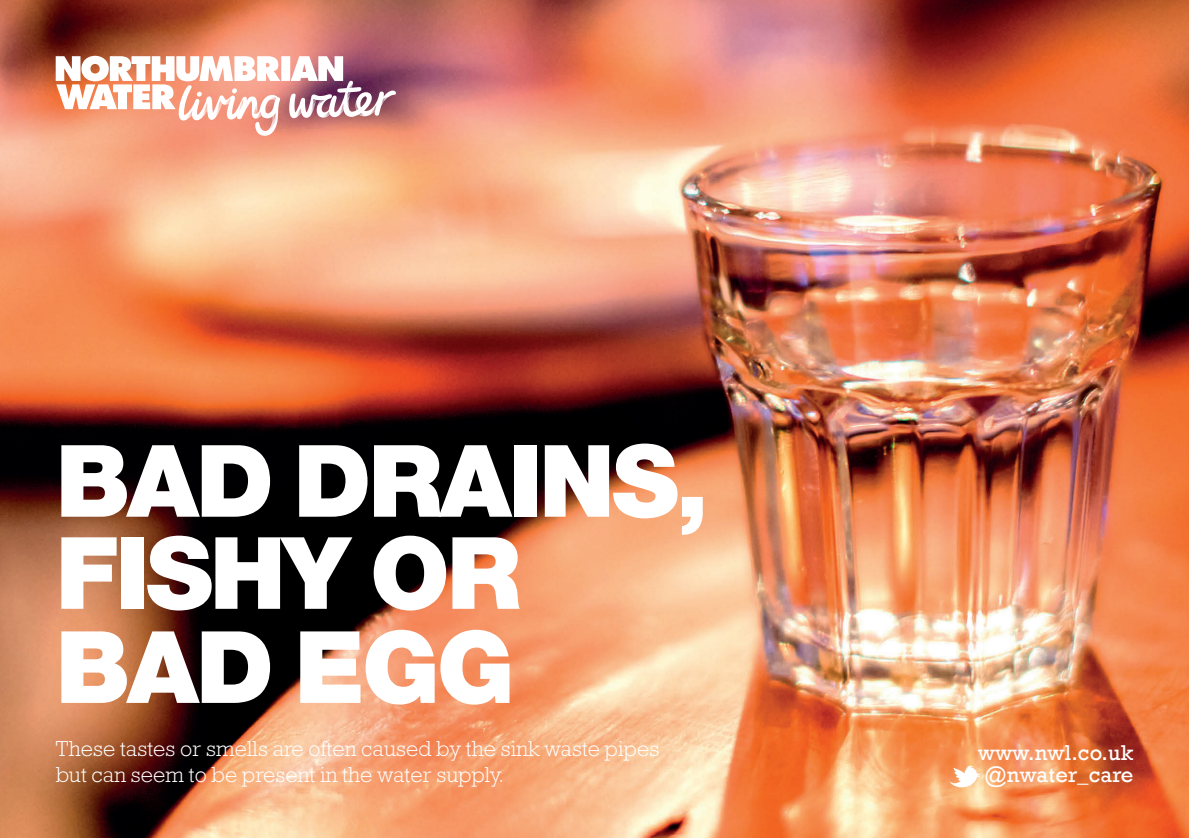
<style>
.page{position:relative;width:1189px;height:838px;background:#fff}
.page>*{position:absolute;margin:0;border:0;box-sizing:border-box;transform-origin:0 0}
.t1{font:100px/93px "Helvetica Neue Black WHAM";letter-spacing:-.03em;color:#fff}
.t2{font:300 22px "Rockwell";letter-spacing:.01em;color:#fff}
.t3{font:22px "Rockwell";letter-spacing:.01em;color:#fff}
</style>
<div class="page">
<img style="left:0;top:0;width:1189px;height:837px">
<svg style="left:56px;top:56px;width:340px;height:80px"></svg>
<svg style="left:949px;top:765px;width:31px;height:22px"></svg>
<p class="t1" style="left:56px;top:434px;width:655px">BAD DRAINS,<br>FISHY OR<br>BAD EGG</p>
<p class="t2" style="left:56px;top:735px;width:605px">These tastes or smells are often caused by the sink waste pipes</p>
<p class="t2" style="left:56px;top:761px;width:449px">but can seem to be present in the water supply.</p>
<p class="t3" style="left:978px;top:739px;width:156px">www.nwl.co.uk</p>
<p class="t3" style="left:984px;top:761px;width:150px">@nwater_care</p>
</div>
